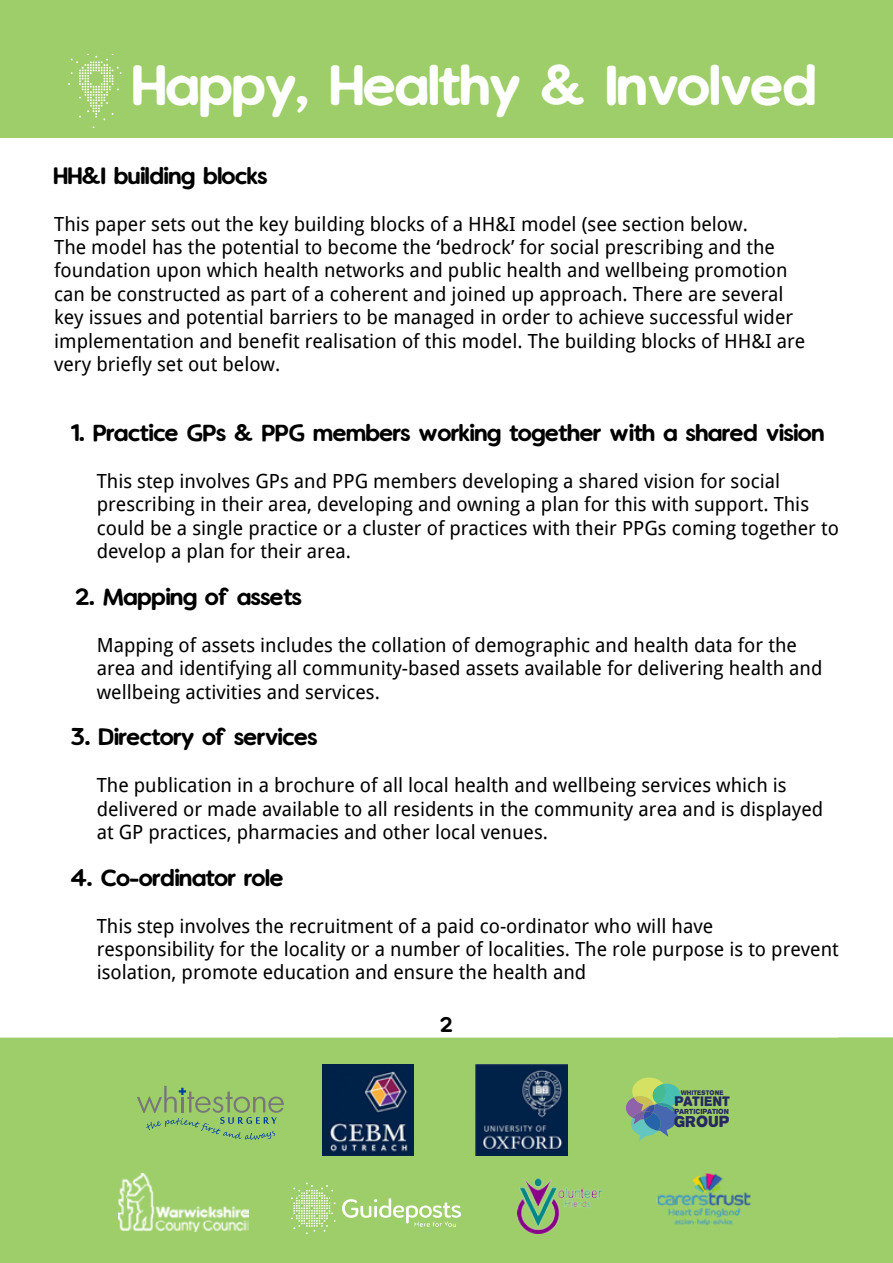
<style>
.page{position:relative;width:893px;height:1263px;background:#fff}
.page>*{position:absolute;margin:0;border:0;box-sizing:border-box;transform-origin:0 0}
.t1{font:46.5px "Vanilla Extract";color:#fff}
.t2{font:19.5px/23.4px "Droid Sans";color:#000}
.t3{font:19.5px "Vanilla Extract";color:#000}
.t4{font:17.55px "Vanilla Extract";color:#000}
.t5{font:13.95px "Propaganda";color:#262960}
.t6{font:12px "Propaganda";color:#262960}
.t7{font:6.45px "Propaganda";color:#262960}
.t8{font:5.85px "Propaganda";color:#262960}
</style>
<div class="page">
<div style="left:0;top:0;width:893px;height:138px;background:#9ece69"></div>
<div style="left:0;top:1037px;width:893px;height:226px;background:#9ece69"></div>
<svg style="left:626px;top:1077px;width:55px;height:64px;background:#7fad89"></svg>
<img style="left:517px;top:1176px;width:85px;height:58px">
<img style="left:654px;top:1167px;width:98px;height:59px">
<svg style="left:137px;top:1086px;width:147px;height:54px;background:#93be6d"></svg>
<img style="left:119px;top:1173px;width:130px;height:58px">
<svg style="left:291px;top:1182px;width:170px;height:52px;background:#abd47d"></svg>
<img style="left:323px;top:1065px;width:91px;height:91px">
<img style="left:476px;top:1065px;width:91px;height:91px">
<svg style="left:68px;top:54px;width:54px;height:73px;background:#a8d379"></svg>
<h1 class="t1" style="left:133px;top:53px;width:686px">Happy, Healthy &amp; Involved</h1>
<p class="t3" style="left:54px;top:162px;width:215px">HH&amp;I building blocks</p>
<p class="t2" style="left:54px;top:212px;width:753px">This paper sets out the key building blocks of a HH&amp;I model (see section below.<br>The model has the potential to become the ‘bedrock’ for social prescribing and the foundation upon which health networks and public health and wellbeing promotion can be constructed as part of a coherent and joined up approach. There are several key issues and potential barriers to be managed in order to achieve successful wider implementation and benefit realisation of this model. The building blocks of HH&amp;I are very briefly set out below.</p>
<p class="t3" style="left:71px;top:419px;width:755px">1. Practice GPs &amp; PPG members working together with a shared vision</p>
<p class="t2" style="left:97px;top:469px;width:744px">This step involves GPs and PPG members developing a shared vision for social prescribing in their area, developing and owning a plan for this with support. This could be a single practice or a cluster of practices with their PPGs coming together to develop a plan for their area.</p>
<p class="t3" style="left:75px;top:583px;width:228px">2. Mapping of assets</p>
<p class="t2" style="left:97px;top:633px;width:727px">Mapping of assets includes the collation of demographic and health data for the area and identifying all community-based assets available for delivering health and wellbeing activities and services.</p>
<p class="t3" style="left:71px;top:723px;width:248px">3. Directory of services</p>
<p class="t2" style="left:97px;top:774px;width:728px">The publication in a brochure of all local health and wellbeing services which is delivered or made available to all residents in the community area and is displayed at GP practices, pharmacies and other local venues.</p>
<p class="t3" style="left:71px;top:864px;width:214px">4. Co-ordinator role</p>
<p class="t2" style="left:97px;top:914px;width:744px">This step involves the recruitment of a paid co-ordinator who will have<br>responsibility for the locality or a number of localities. The role purpose is to prevent isolation, promote education and ensure the health and</p>
<p class="t4" style="left:440px;top:1012px;width:14px">2</p>
<p class="t8" style="left:681px;top:1088px;width:44px">WHITESTONE</p>
<p class="t5" style="left:674px;top:1109px;width:57px">GROUP</p>
<p class="t6" style="left:674px;top:1091px;width:57px">PATIENT</p>
<p class="t7" style="left:674px;top:1105px;width:56px">PARTICIPATION</p>
</div>
